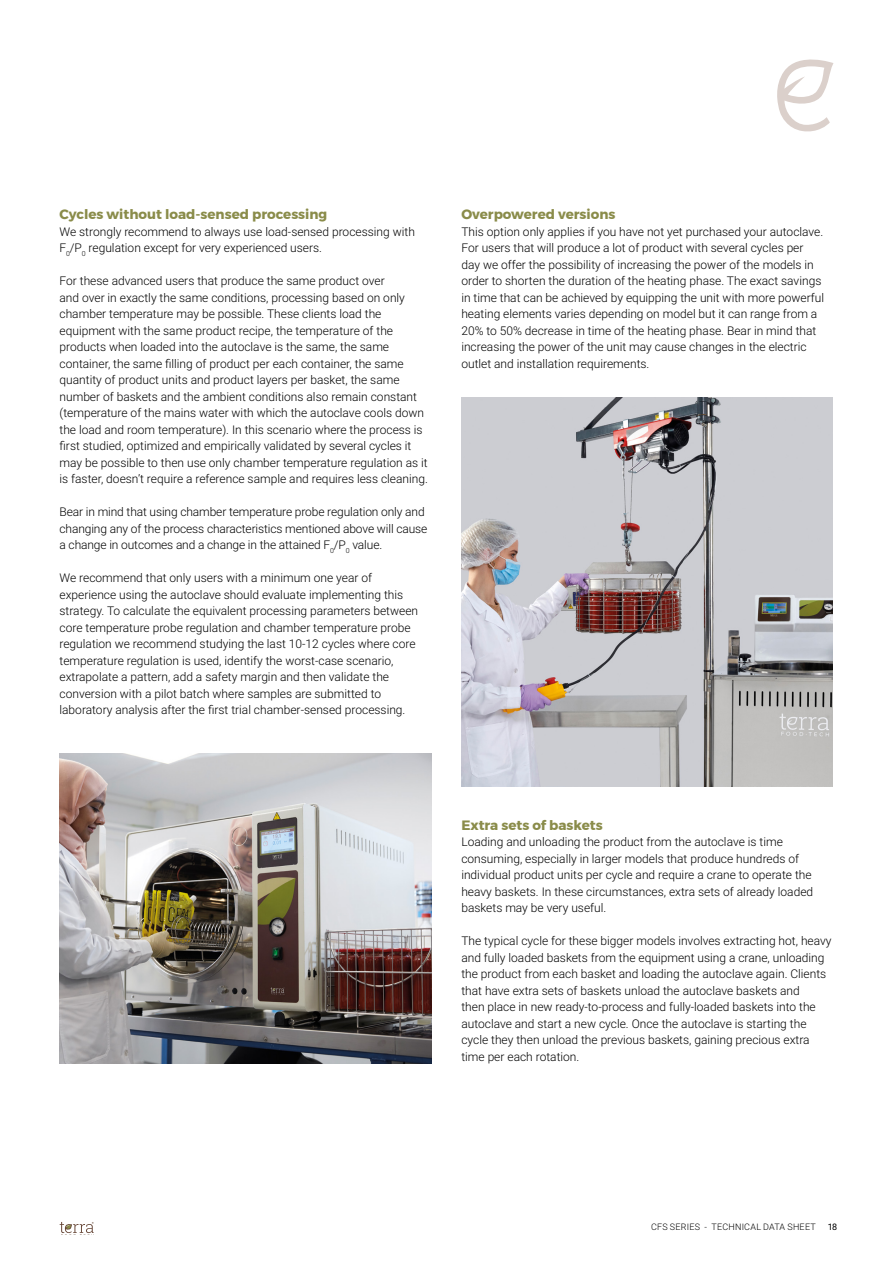
<style>
.page{position:relative;width:893px;height:1263px;background:#fff}
.page>*{position:absolute;margin:0;border:0;box-sizing:border-box;transform-origin:0 0}
.t1{font:700 13.5px "Montserrat";color:#8a8c4a}
.t2{font:300 12px/16.5px "Roboto";color:#000}
.t3{font:300 9px "Roboto";letter-spacing:.025em;color:#000}
.t4{font:9px "Roboto";color:#000}
</style>
<div class="page">
<svg style="left:777px;top:59px;width:56px;height:73px"></svg>
<svg style="left:60px;top:1222px;width:34px;height:11px"></svg>
<img style="left:60px;top:753px;width:372px;height:311px">
<img style="left:461px;top:398px;width:372px;height:389px">
<p class="t1" style="left:60px;top:203px;width:269px">Cycles without load-sensed processing</p>
<p class="t2" style="left:60px;top:223px;width:357px">We strongly recommend to always use load-sensed processing with<br>F<sub>0</sub>/P<sub>0</sub> regulation except for very experienced users.</p>
<p class="t2" style="left:60px;top:272px;width:370px">For these advanced users that produce the same product over<br>and over in exactly the same conditions, processing based on only chamber temperature may be possible. These clients load the equipment with the same product recipe, the temperature of the products when loaded into the autoclave is the same, the same container, the same filling of product per each container, the same quantity of product units and product layers per basket, the same number of baskets and the ambient conditions also remain constant (temperature of the mains water with which the autoclave cools down the load and room temperature). In this scenario where the process is first studied, optimized and empirically validated by several cycles it may be possible to then use only chamber temperature regulation as it is faster, doesn’t require a reference sample and requires less cleaning.</p>
<p class="t2" style="left:60px;top:503px;width:369px">Bear in mind that using chamber temperature probe regulation only and changing any of the process characteristics mentioned above will cause a change in outcomes and a change in the attained F<sub>0</sub>/P<sub>0</sub> value.</p>
<p class="t2" style="left:60px;top:569px;width:360px">We recommend that only users with a minimum one year of experience using the autoclave should evaluate implementing this strategy. To calculate the equivalent processing parameters between core temperature probe regulation and chamber temperature probe regulation we recommend studying the last 10-12 cycles where core temperature regulation is used, identify the worst-case scenario, extrapolate a pattern, add a safety margin and then validate the conversion with a pilot batch where samples are submitted to laboratory analysis after the first trial chamber-sensed processing.</p>
<p class="t1" style="left:461px;top:203px;width:156px">Overpowered versions</p>
<p class="t2" style="left:461px;top:223px;width:364px">This option only applies if you have not yet purchased your autoclave.<br>For users that will produce a lot of product with several cycles per day we offer the possibility of increasing the power of the models in order to shorten the duration of the heating phase. The exact savings in time that can be achieved by equipping the unit with more powerful heating elements varies depending on model but it can range from a 20% to 50% decrease in time of the heating phase. Bear in mind that increasing the power of the unit may cause changes in the electric outlet and installation requirements.</p>
<p class="t1" style="left:461px;top:814px;width:143px">Extra sets of baskets</p>
<p class="t2" style="left:461px;top:833px;width:353px">Loading and unloading the product from the autoclave is time consuming, especially in larger models that produce hundreds of individual product units per cycle and require a crane to operate the heavy baskets. In these circumstances, extra sets of already loaded baskets may be very useful.</p>
<p class="t2" style="left:461px;top:932px;width:372px">The typical cycle for these bigger models involves extracting hot, heavy and fully loaded baskets from the equipment using a crane, unloading the product from each basket and loading the autoclave again. Clients that have extra sets of baskets unload the autoclave baskets and<br>then place in new ready-to-process and fully-loaded baskets into the autoclave and start a new cycle. Once the autoclave is starting the cycle they then unload the previous baskets, gaining precious extra time per each rotation.</p>
<p class="t3" style="left:651px;top:1220px;width:166px">CFS SERIES - TECHNICAL DATA SHEET</p>
<p class="t4" style="left:828px;top:1220px;width:11px">18</p>
</div>
